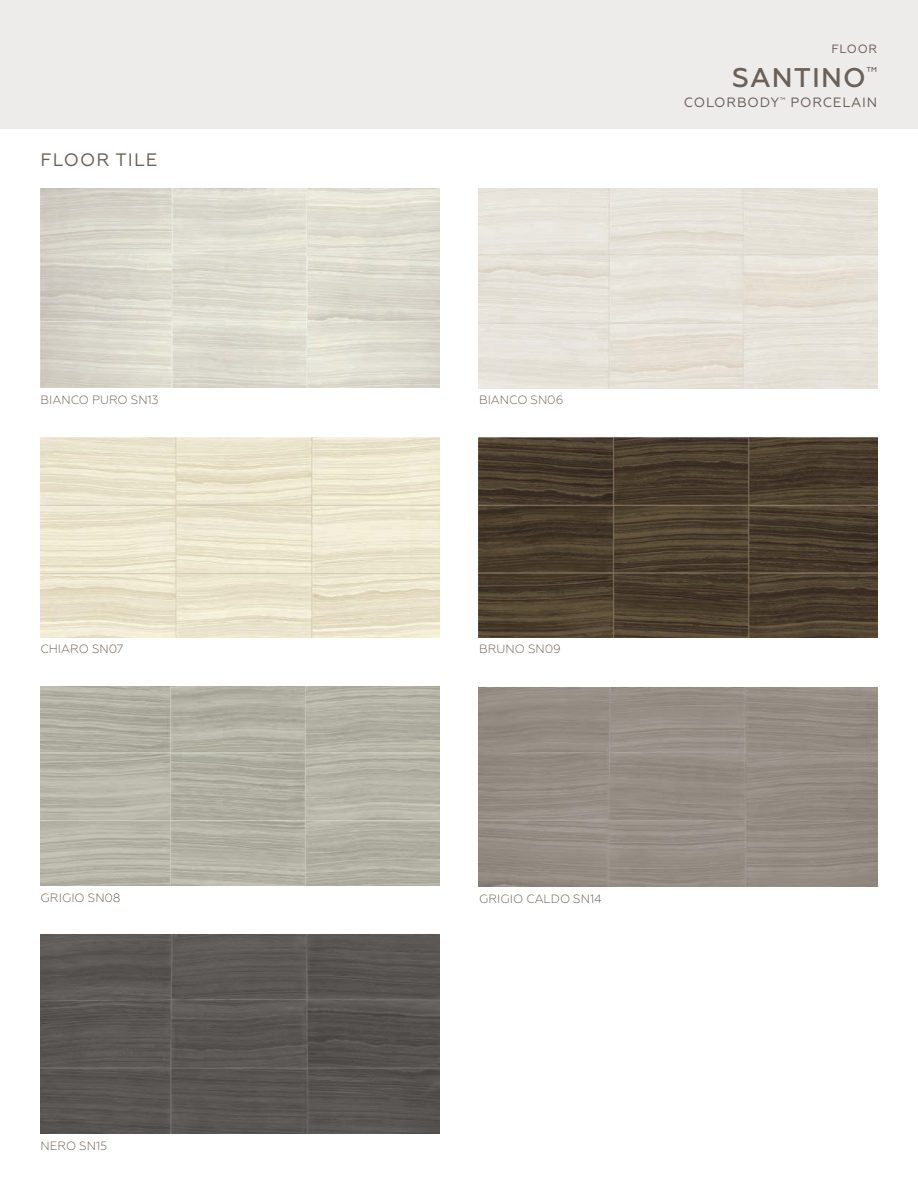
<style>
.page{position:relative;width:918px;height:1188px;background:#fff}
.page>*{position:absolute;margin:0;border:0;box-sizing:border-box;transform-origin:0 0}
.DAL_SS_Header_-_Insi{font:500 27px "Geometria";letter-spacing:.04em;color:#6a6058}
.t1{font:18px "Geometria";letter-spacing:.06em;color:#6a6058}
.DAL_SS_Header_Second{font:13.5px "Geometria";letter-spacing:.06em;color:#6a6058}
.DAL_SS_Swatch_Descri{font:300 12px "Geometria";color:#6a6058}
.DAL_SS_Header_Produc{font:12px "Geometria";letter-spacing:.06em;color:#6a6058}
</style>
<div class="page">
<div style="left:0;top:0;width:918px;height:129px;background:#edeceb"></div>
<img style="left:40px;top:686px;width:399px;height:200px">
<img style="left:40px;top:935px;width:399px;height:199px">
<img style="left:40px;top:438px;width:399px;height:199px">
<img style="left:479px;top:438px;width:399px;height:199px">
<p class="t1" style="left:41px;top:149px;width:118px">FLOOR TILE</p>
<p class="DAL_SS_Swatch_Descri" style="left:41px;top:393px;width:120px">BIANCO PURO SN13</p>
<p class="DAL_SS_Swatch_Descri" style="left:479px;top:393px;width:86px">BIANCO SN06</p>
<p class="DAL_SS_Header_Produc" style="left:831px;top:42px;width:47px">FLOOR</p>
<p class="DAL_SS_Header_-_Insi" style="left:732px;top:62px;width:147px">SANTINO<sup>™</sup></p>
<p class="DAL_SS_Header_Second" style="left:684px;top:95px;width:195px">COLORBODY<sup>™</sup> PORCELAIN</p>
<p class="DAL_SS_Swatch_Descri" style="left:41px;top:642px;width:84px">CHIARO SN07</p>
<p class="DAL_SS_Swatch_Descri" style="left:479px;top:642px;width:83px">BRUNO SN09</p>
<p class="DAL_SS_Swatch_Descri" style="left:41px;top:891px;width:82px">GRIGIO SN08</p>
<p class="DAL_SS_Swatch_Descri" style="left:479px;top:892px;width:124px">GRIGIO CALDO SN14</p>
<p class="DAL_SS_Swatch_Descri" style="left:41px;top:1139px;width:68px">NERO SN15</p>
</div>
